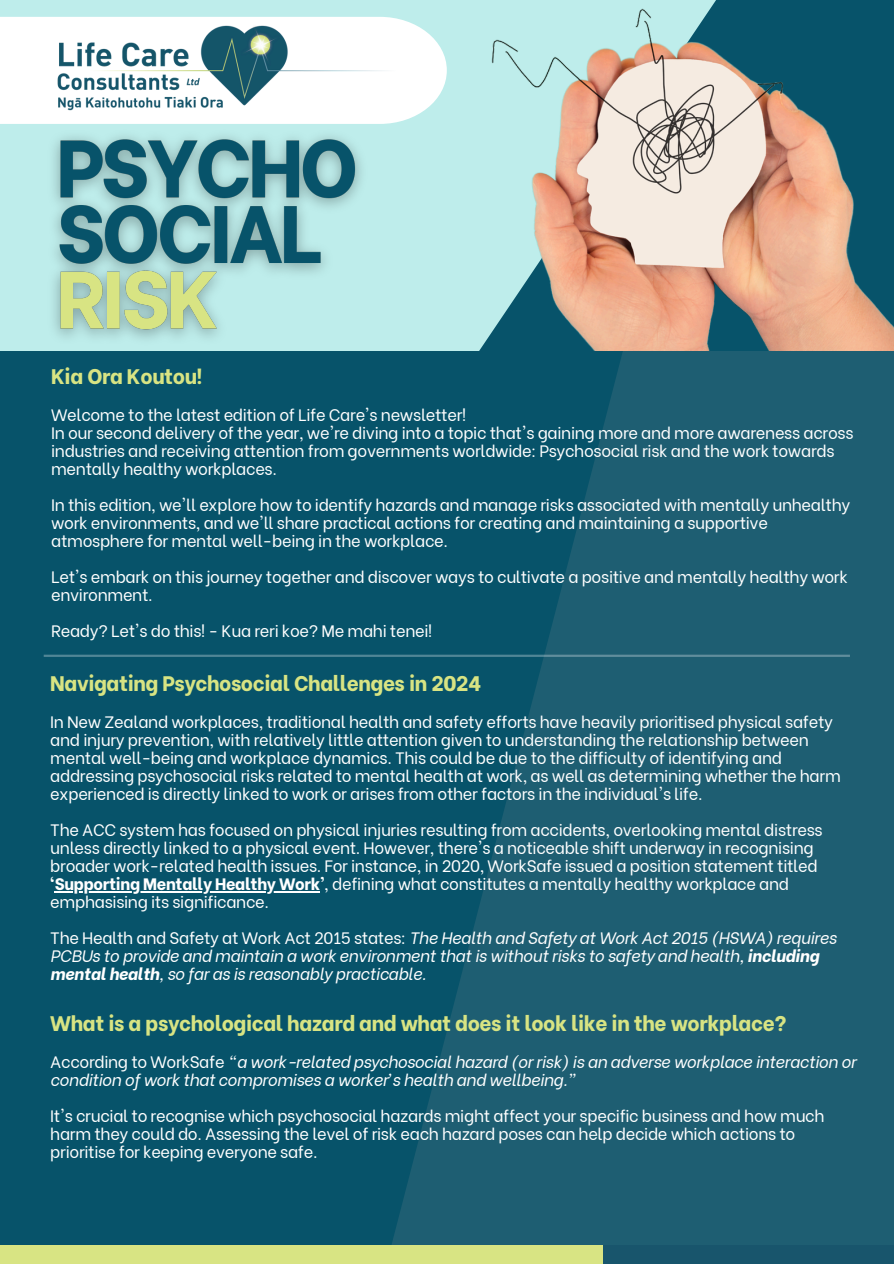
<style>
.page{position:relative;width:894px;height:1264px;background:#fff}
.page>*{position:absolute;margin:0;border:0;box-sizing:border-box;transform-origin:0 0}
.t1{font:800 21px "Be Vietnam";letter-spacing:-.02em;color:#d8e483}
.t2{font:16.5px/18px "Be Vietnam";letter-spacing:-.02em;color:#fff}
.t3{font:italic 16.5px/18px "Be Vietnam";letter-spacing:-.02em;color:#fff}
.s1{font-weight:800}
.s2{font-style:italic}
.s3{font-style:normal}
</style>
<div class="page">
<div style="left:0;top:0;width:893px;height:1263px;background:#07536a"></div>
<div style="left:0;top:0;width:893px;height:351px;background:#beedeb"></div>
<svg style="left:711px;top:0;width:182px;height:7px"></svg>
<svg style="left:0;top:17px;width:446px;height:107px;background:#f5fcfc"></svg>
<img style="left:51px;top:17px;width:349px;height:107px">
<img style="left:39px;top:102px;width:336px;height:237px">
<svg style="left:392px;top:351px;width:501px;height:894px;fill:#1e5e72"></svg>
<hr style="left:44px;top:654px;width:805px;height:3px;background:#fff">
<div style="left:602px;top:1245px;width:291px;height:18px;background:#18556c"></div>
<div style="left:0;top:1245px;width:602px;height:18px;background:#d8e483"></div>
<img style="left:479px;top:7px;width:414px;height:344px">
<hr style="left:55px;top:891px;width:265px;height:1px;background:#fff">
<p class="t1" style="left:51px;top:359px;width:153px">Kia Ora Koutou!</p>
<h2 class="t2" style="left:51px;top:404px;width:416px">Welcome to the latest edition of Life Care's newsletter!</h2>
<p class="t2" style="left:51px;top:422px;width:803px">In our second delivery of the year, we're diving into a topic that's gaining more and more awareness across industries and receiving attention from governments worldwide: Psychosocial risk and the work towards mentally healthy workplaces.</p>
<p class="t2" style="left:51px;top:494px;width:800px">In this edition, we'll explore how to identify hazards and manage risks associated with mentally unhealthy work environments, and we'll share practical actions for creating and maintaining a supportive atmosphere for mental well-being in the workplace.</p>
<p class="t2" style="left:51px;top:566px;width:798px">Let's embark on this journey together and discover ways to cultivate a positive and mentally healthy work environment.</p>
<p class="t2" style="left:51px;top:620px;width:382px">Ready? Let's do this! - Kua reri koe? Me mahi tenei!</p>
<h2 class="t1" style="left:50px;top:666px;width:432px">Navigating Psychosocial Challenges in 2024</h2>
<p class="t2" style="left:50px;top:711px;width:791px">In New Zealand workplaces, traditional health and safety efforts have heavily prioritised physical safety and injury prevention, with relatively little attention given to understanding the relationship between mental well-being and workplace dynamics. This could be due to the difficulty of identifying and addressing psychosocial risks related to mental health at work, as well as determining whether the harm experienced is directly linked to work or arises from other factors in the individual's life.</p>
<p class="t2" style="left:50px;top:819px;width:773px">The ACC system has focused on physical injuries resulting from accidents, overlooking mental distress unless directly linked to a physical event. However, there's a noticeable shift underway in recognising broader work-related health issues. For instance, in 2020, WorkSafe issued a position statement titled <span class="s1">‘Supporting Mentally Healthy Work’</span>, defining what constitutes a mentally healthy workplace and</p>
<p class="t2" style="left:50px;top:882px;width:787px;line-height:36px">emphasising its significance.<br>The Health and Safety at Work Act 2015 states: <span class="s2">The Health and Safety at Work Act 2015 (HSWA) requires</span></p>
<p class="t3" style="left:50px;top:945px;width:770px">PCBUs to provide and maintain a work environment that is without risks to safety and health, <span class="s1">including</span></p>
<h2 class="t3" style="left:50px;top:963px;width:377px"><span class="s1">mental health</span>, so far as is reasonably practicable.</h2>
<p class="t1" style="left:50px;top:1005px;width:737px">What is a psychological hazard and what does it look like in the workplace?</p>
<p class="t3" style="left:50px;top:1051px;width:807px"><span class="s3">According to WorkSafe</span> “a work-related psychosocial hazard (or risk) is an adverse workplace interaction or condition of work that compromises a worker’s health and wellbeing.”</p>
<p class="t2" style="left:50px;top:1105px;width:775px">It's crucial to recognise which psychosocial hazards might affect your specific business and how much harm they could do. Assessing the level of risk each hazard poses can help decide which actions to prioritise for keeping everyone safe.</p>
</div>
